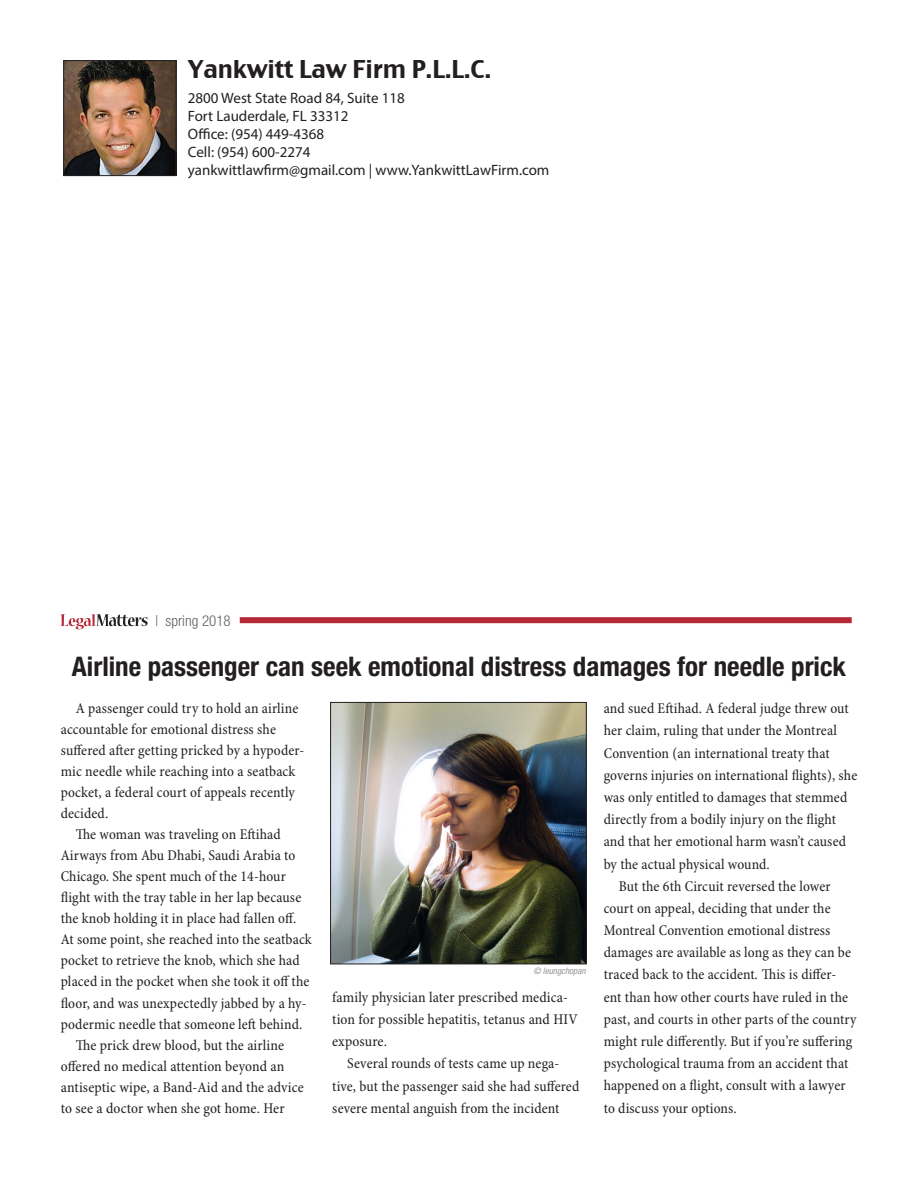
<style>
.page{position:relative;width:918px;height:1188px;background:#fff}
.page>*{position:absolute;margin:0;border:0;box-sizing:border-box;transform-origin:0 0}
.Story_Title_-_small{font:700 condensed 27px "Helvetica Neue LT Std";color:#231f20}
.t1{font:24px "Charcoal CY";letter-spacing:-.01em;color:#231f20}
.Body_Text{font:condensed 15px/21px "Minion Pro";letter-spacing:.01em;color:#231f20}
.t2{font:15px/18px "Myriad Pro";color:#231f20}
.t3{font:300 condensed 15px "Helvetica Neue LT Std";color:#636366}
.TOC_-_title_BLUE{font:italic condensed 9px "Helvetica Neue LT Std";color:#939598}
.s1{font-style:italic;font-stretch:normal}
</style>
<div class="page">
<svg style="left:61px;top:614px;width:87px;height:15px"></svg>
<div style="left:240px;top:617px;width:612px;height:6px;background:#b72837"></div>
<img style="left:332px;top:704px;width:252px;height:258px">
<div style="left:330px;top:702px;width:256px;height:262px;border:1px solid #231f20"></div>
<img style="left:65px;top:62px;width:109px;height:112px">
<div style="left:63px;top:60px;width:113px;height:116px;border:1px solid #231f20"></div>
<p class="t1" style="left:188px;top:54px;width:305px">Yankwitt Law Firm P.L.L.C.</p>
<p class="t2" style="left:188px;top:89px;width:363px">2800 West State Road 84, Suite 118<br>Fort Lauderdale, FL 33312<br>Office: (954) 449-4368<br>Cell: (954) 600-2274<br>yankwittlawfirm@gmail.com | www.YankwittLawFirm.com</p>
<p class="t3" style="left:155px;top:612px;width:77px">| spring 2018</p>
<p class="Story_Title_-_small" style="left:72px;top:650px;width:776px">Airline passenger can seek emotional distress damages for needle prick</p>
<p class="Body_Text" style="left:61px;top:698px;width:245px;text-indent:15px">A passenger could try to hold an airline accountable for emotional distress she suffered after getting pricked by a hypoder&shy;mic needle while reaching into a seatback pocket, a federal court of appeals recently decided.</p>
<p class="Body_Text" style="left:61px;top:825px;width:253px;text-indent:15px">The woman was traveling on Eftihad Airways from Abu Dhabi, Saudi Arabia to Chicago. She spent much of the 14-hour flight with the tray table in her lap because the knob holding it in place had fallen off.<br>At some point, she reached into the seatback pocket to retrieve the knob, which she had placed in the pocket when she took it off the floor, and was unexpectedly jabbed by a hy&shy;podermic needle that someone left behind.</p>
<p class="Body_Text" style="left:61px;top:1035px;width:245px;text-indent:15px">The prick drew blood, but the airline offered no medical attention beyond an antiseptic wipe, a Band-Aid and the advice to see a doctor when she got home. Her</p>
<p class="Body_Text" style="left:604px;top:698px;width:255px;line-height:22.2px">and sued Eftihad. A federal judge threw out her claim, ruling that under the Montreal Convention (an international treaty that governs injuries on international flights), she was only entitled to damages that stemmed directly from a bodily injury on the flight and that her emotional harm wasn’t caused by the actual physical wound.</p>
<p class="Body_Text" style="left:604px;top:875px;width:254px;line-height:22.2px;text-indent:15px">But the 6th Circuit reversed the lower court on appeal, deciding that under the Montreal Convention emotional distress damages are available as long as they can be traced back to the accident<span class="s1">.</span> This is differ&shy;ent than how other courts have ruled in the past, and courts in other parts of the country might rule differently. But if you’re suffering psychological trauma from an accident that happened on a flight, consult with a lawyer to discuss your options.</p>
<p class="TOC_-_title_BLUE" style="left:534px;top:965px;width:54px">© leungchopan</p>
<p class="Body_Text" style="left:332px;top:987px;width:247px;line-height:22px">family physician later prescribed medica&shy;tion for possible hepatitis, tetanus and HIV exposure.</p>
<p class="Body_Text" style="left:332px;top:1053px;width:249px;line-height:22px;text-indent:15px">Several rounds of tests came up nega&shy;tive, but the passenger said she had suffered severe mental anguish from the incident</p>
</div>
